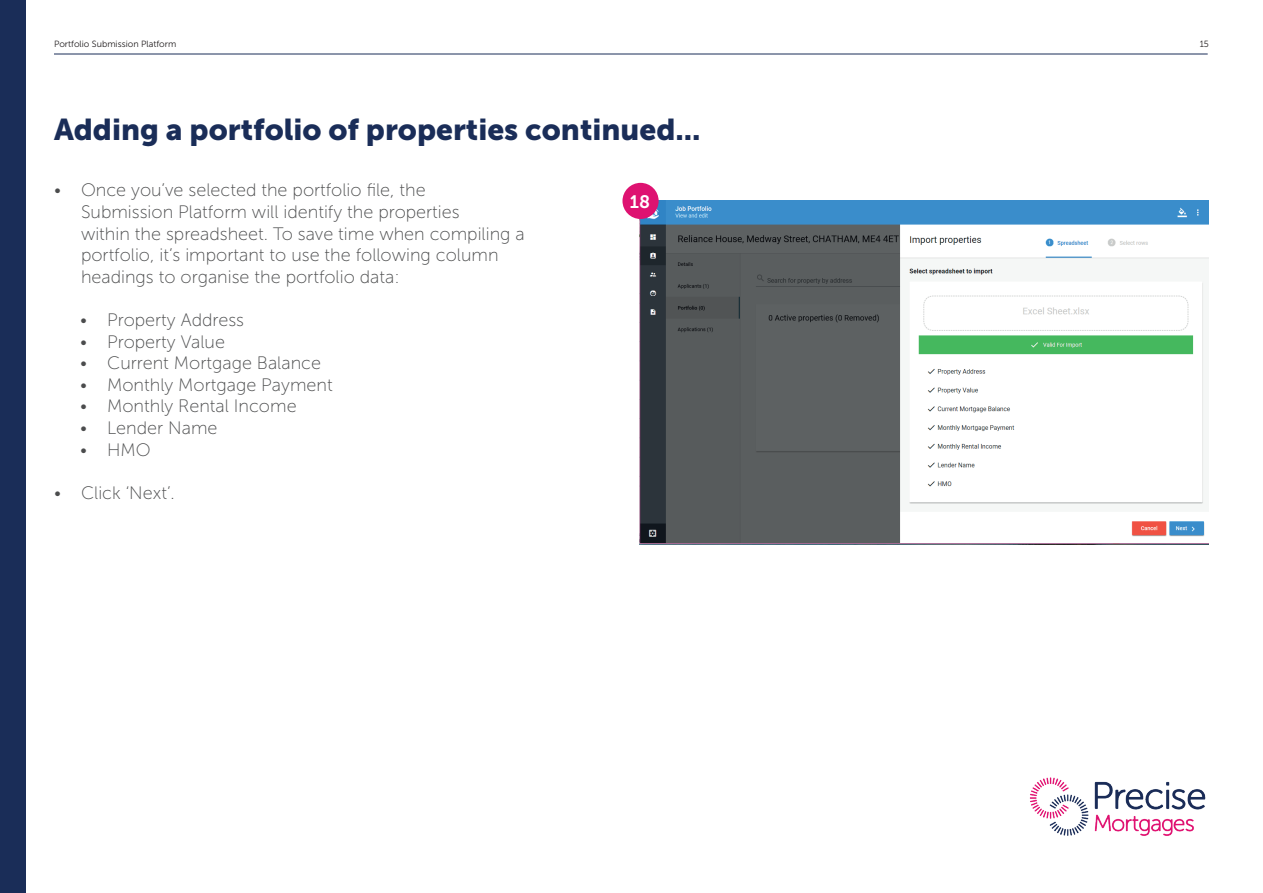
<style>
.page{position:relative;width:1263px;height:893px;background:#fff}
.page>*{position:absolute;margin:0;border:0;box-sizing:border-box;transform-origin:0 0}
.t1{font:30px "Museo Sans 900";color:#1a2d58}
.t2{font:18px/21.6px "Museo Sans 100";color:#4b4c4d}
.t3{font:18px "Museo Sans 700";color:#fff}
.t4{font:9px "Museo Sans 300";color:#231f20}
</style>
<div class="page">
<img style="left:1029px;top:777px;width:177px;height:59px">
<hr style="left:54px;top:54px;width:1154px;height:1px;background:#1a2d58">
<div style="left:0;top:0;width:26px;height:893px;background:#1a2d58"></div>
<img style="left:639px;top:201px;width:569px;height:343px">
<div style="left:622px;top:183px;width:37px;height:36px;background:#de1271;border-radius:50%"></div>
<p class="t4" style="left:54px;top:39px;width:124px">Portfolio Submission Platform</p>
<p class="t4" style="left:1200px;top:39px;width:11px">15</p>
<h1 class="t1" style="left:54px;top:113px;width:648px">Adding a portfolio of properties continued...</h1>
<p class="t2" style="left:81px;top:180px;width:445px;text-indent:-27px">• Once you’ve selected the portfolio file, the<br>Submission Platform will identify the properties<br>within the spreadsheet. To save time when compiling a portfolio, it’s important to use the following column headings to organise the portfolio data:</p>
<p class="t2" style="left:80px;top:309px;width:165px">• Property Address</p>
<p class="t2" style="left:80px;top:331px;width:146px">• Property Value</p>
<p class="t2" style="left:80px;top:352px;width:242px">• Current Mortgage Balance</p>
<p class="t2" style="left:80px;top:374px;width:254px">• Monthly Mortgage Payment</p>
<p class="t2" style="left:80px;top:396px;width:218px">• Monthly Rental Income</p>
<p class="t2" style="left:80px;top:417px;width:139px">• Lender Name</p>
<p class="t2" style="left:80px;top:439px;width:72px">• HMO</p>
<p class="t2" style="left:54px;top:482px;width:122px">• Click ‘Next’.</p>
<p class="t3" style="left:630px;top:191px;width:22px">18</p>
</div>
